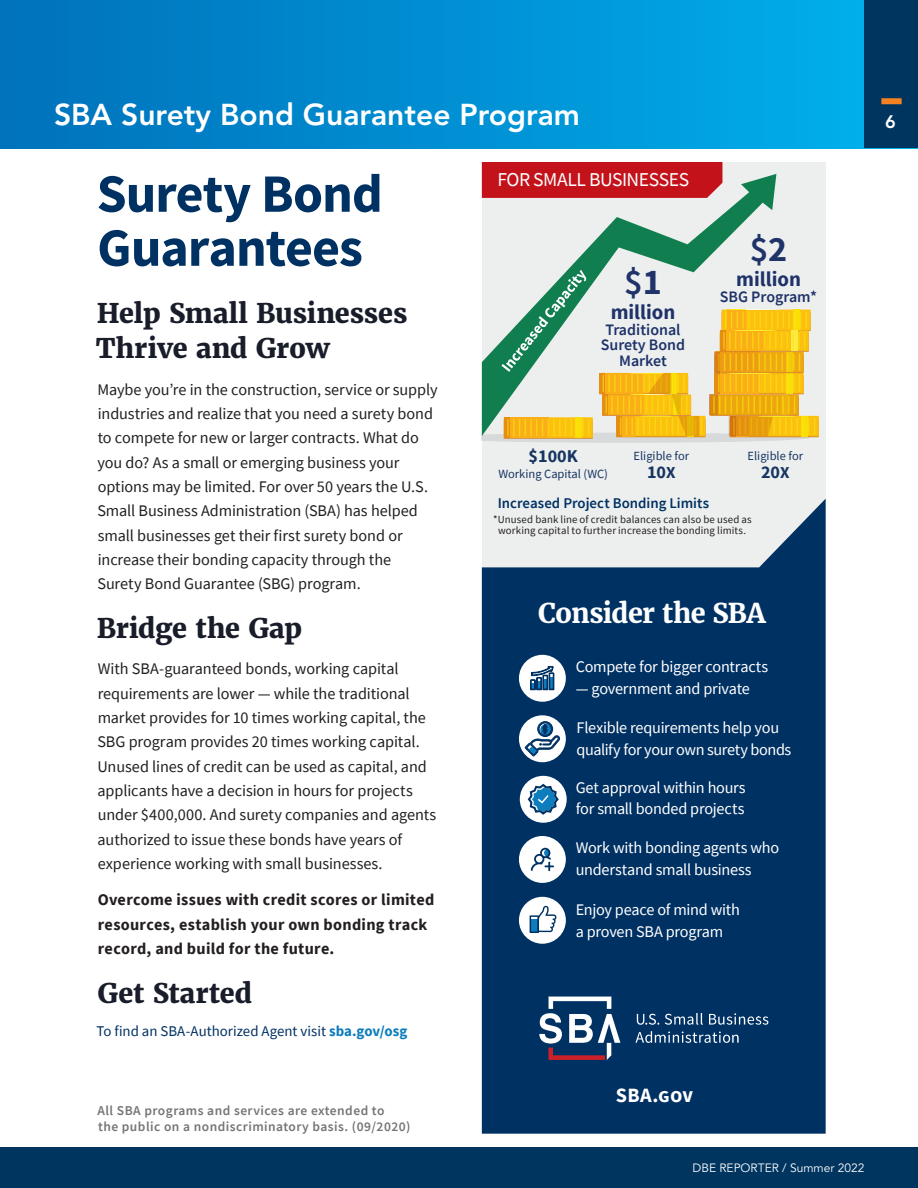
<style>
.page{position:relative;width:918px;height:1188px;background:#fff}
.page>*{position:absolute;margin:0;border:0;box-sizing:border-box;transform-origin:0 0}
.t1{font:700 54px/54px "Source Sans Pro";letter-spacing:-.02em;color:#003163}
.t2{font:600 36px "Source Sans Pro";color:#1f3369}
.t3{font:800 30px "Avenir LT Std";color:#fff}
.t4{font:800 27px/35.1px "Merriweather";letter-spacing:-.005em;color:#181d29}
.t5{font:700 27px "Merriweather";letter-spacing:-.02em;color:#fff}
.t6{font:700 20.85px "Source Sans Pro";color:#1f3369}
.t7{font:700 20.25px "Source Sans Pro";letter-spacing:.01em;color:#fff}
.t8{font:19.65px "Source Sans Pro";letter-spacing:-.025em;color:#fff}
.t9{font:700 18px "Source Sans Pro";color:#173561}
.t10{font:800 18px "Avenir LT Std";color:#fff}
.t11{font:16.2px/24.3px "Source Sans Pro";letter-spacing:-.005em;color:#231f20}
.t12{font:16.2px/21.6px "Source Sans Pro";letter-spacing:-.015em;color:#fff}
.t13{font:700 16.2px/24.3px "Source Sans Pro";letter-spacing:.02em;color:#231f20}
.t14{font:600 15.9px/15.6px "Source Sans Pro";color:#1f3369;text-align:center}
.t15{font:14.85px "Source Sans Pro";color:#003163}
.t16{font:600 14.85px "Source Sans Pro";color:#003163}
.t17{font:600 13.5px/16.2px "Source Sans Pro";letter-spacing:.035em;color:#767575}
.t18{font:12.45px "Source Sans Pro";color:#173561}
.t19{font:12px "Avenir LT Std";color:#fff}
.t20{font:10.8px/10.8px "Source Sans Pro";letter-spacing:.01em;color:#231f20;text-align:center}
.s1{font-weight:700;color:#0d7dbd}
.s2{font-weight:700}
.s3{font-size:16.65px}
</style>
<div class="page">
<div style="left:0;top:0;width:918px;height:148px;background:linear-gradient(to right,#0071bb,#00b1ec)"></div>
<div style="left:864px;top:0;width:54px;height:148px;background:#003560"></div>
<div style="left:0;top:1148px;width:918px;height:40px;background:#003560"></div>
<div style="left:881px;top:98px;width:21px;height:6px;background:#f58220"></div>
<div style="left:482px;top:162px;width:344px;height:411px;background:#edefef"></div>
<div style="left:730px;top:416px;width:89px;height:20px;background:#fcc011"></div>
<svg style="left:567px;top:174px;width:209px;height:96px"></svg>
<svg style="left:482px;top:270px;width:333px;height:173px"></svg>
<svg style="left:482px;top:499px;width:344px;height:635px;background:#194572"></svg>
<svg style="left:539px;top:997px;width:81px;height:63px"></svg>
<svg style="left:637px;top:1014px;width:22px;height:11px"></svg>
<svg style="left:665px;top:1013px;width:38px;height:12px"></svg>
<svg style="left:709px;top:1013px;width:59px;height:12px"></svg>
<svg style="left:635px;top:1031px;width:104px;height:12px"></svg>
<div style="left:482px;top:162px;width:240px;height:36px;background:#c4121a"></div>
<div style="left:520px;top:776px;width:47px;height:47px;background:#fff;border-radius:50%"></div>
<svg style="left:526px;top:782px;width:34px;height:34px"></svg>
<div style="left:519px;top:836px;width:47px;height:47px;background:#fff;border-radius:50%"></div>
<svg style="left:531px;top:848px;width:23px;height:23px"></svg>
<div style="left:519px;top:655px;width:47px;height:47px;background:#fff;border-radius:50%"></div>
<svg style="left:530px;top:665px;width:25px;height:26px"></svg>
<div style="left:519px;top:897px;width:47px;height:47px;background:#fff;border-radius:50%"></div>
<svg style="left:530px;top:906px;width:26px;height:27px"></svg>
<div style="left:519px;top:715px;width:47px;height:47px;background:#fff;border-radius:50%"></div>
<svg style="left:525px;top:721px;width:35px;height:35px"></svg>
<h3 class="t3" style="left:54px;top:97px;width:528px">SBA Surety Bond Guarantee Program</h3>
<h1 class="t1" style="left:97px;top:166px;width:288px">Surety Bond<br>Guarantees</h1>
<h3 class="t4" style="left:96px;top:296px;width:313px">Help Small Businesses<br>Thrive and Grow</h3>
<p class="t11" style="left:97px;top:377px;width:342px">Maybe you’re in the construction, service or supply industries and realize that you need a surety bond to compete for new or larger contracts. What do you do? As a small or emerging business your options may be limited. For over 50 years the U.S.<br>Small Business Administration (SBA) has helped small businesses get their first surety bond or increase their bonding capacity through the Surety Bond Guarantee (SBG) program.</p>
<h3 class="t4" style="left:97px;top:610px;width:207px">Bridge the Gap</h3>
<p class="t11" style="left:97px;top:657px;width:340px">With SBA-guaranteed bonds, working capital requirements are lower — while the traditional market provides for 10 times working capital, the SBG program provides 20 times working capital.<br>Unused lines of credit can be used as capital, and applicants have a decision in hours for projects under $400,000. And surety companies and agents authorized to issue these bonds have years of experience working with small businesses.</p>
<p class="t13" style="left:98px;top:888px;width:338px">Overcome issues with credit scores or limited resources, establish your own bonding track record, and build for the future.</p>
<h3 class="t4" style="left:98px;top:976px;width:156px">Get Started</h3>
<p class="t15" style="left:96px;top:1022px;width:312px">To find an SBA-Authorized Agent visit <span class="s1">sba.gov/osg</span></p>
<p class="t17" style="left:98px;top:1102px;width:315px">All SBA programs and services are extended to<br>the public on a nondiscriminatory basis. (09/2020)</p>
<p class="t8" style="left:497px;top:167px;width:193px">FOR SMALL BUSINESSES</p>
<h2 class="t2" style="left:624px;top:259px;width:39px">$<span class="s2">1</span></h2>
<p class="t6" style="left:611px;top:298px;width:66px">million</p>
<p class="t14" style="left:601px;top:322px;width:86px">Traditional<br>Surety Bond<br>Market</p>
<h2 class="t2" style="left:750px;top:226px;width:39px">$<span class="s2">2</span></h2>
<p class="t6" style="left:736px;top:265px;width:66px">million</p>
<p class="t14" style="left:720px;top:289px;width:99px">SBG Program*</p>
<p class="t9" style="left:529px;top:444px;width:51px">$100K</p>
<p class="t18" style="left:498px;top:466px;width:111px">Working Capital (WC)</p>
<p class="t16" style="left:498px;top:494px;width:213px">Increased Project Bonding Limits</p>
<p class="t20" style="left:493px;top:514px;width:260px">*Unused bank line of credit balances can also be used as working capital to further increase the bonding limits.</p>
<p class="t18" style="left:634px;top:448px;width:57px">Eligible for</p>
<p class="t9" style="left:647px;top:460px;width:30px">10<span class="s3">X</span></p>
<p class="t18" style="left:747px;top:448px;width:57px">Eligible for</p>
<p class="t9" style="left:761px;top:460px;width:30px">20<span class="s3">X</span></p>
<h3 class="t5" style="left:538px;top:595px;width:229px">Consider the SBA</h3>
<p class="t12" style="left:576px;top:656px;width:194px">Compete for bigger contracts</p>
<p class="t12" style="left:576px;top:678px;width:176px">— government and private</p>
<p class="t12" style="left:577px;top:717px;width:216px">Flexible requirements help you qualify for your own surety bonds</p>
<p class="t12" style="left:576px;top:776px;width:171px">Get approval within hours for small bonded projects</p>
<p class="t12" style="left:576px;top:837px;width:205px">Work with bonding agents who understand small business</p>
<p class="t12" style="left:576px;top:899px;width:166px">Enjoy peace of mind with a proven SBA program</p>
<p class="t7" style="left:616px;top:1082px;width:78px">SBA.gov</p>
<p class="t19" style="left:693px;top:1161px;width:173px">DBE REPORTER / Summer 2022</p>
<p class="t10" style="left:885px;top:111px;width:12px">6</p>
</div>
